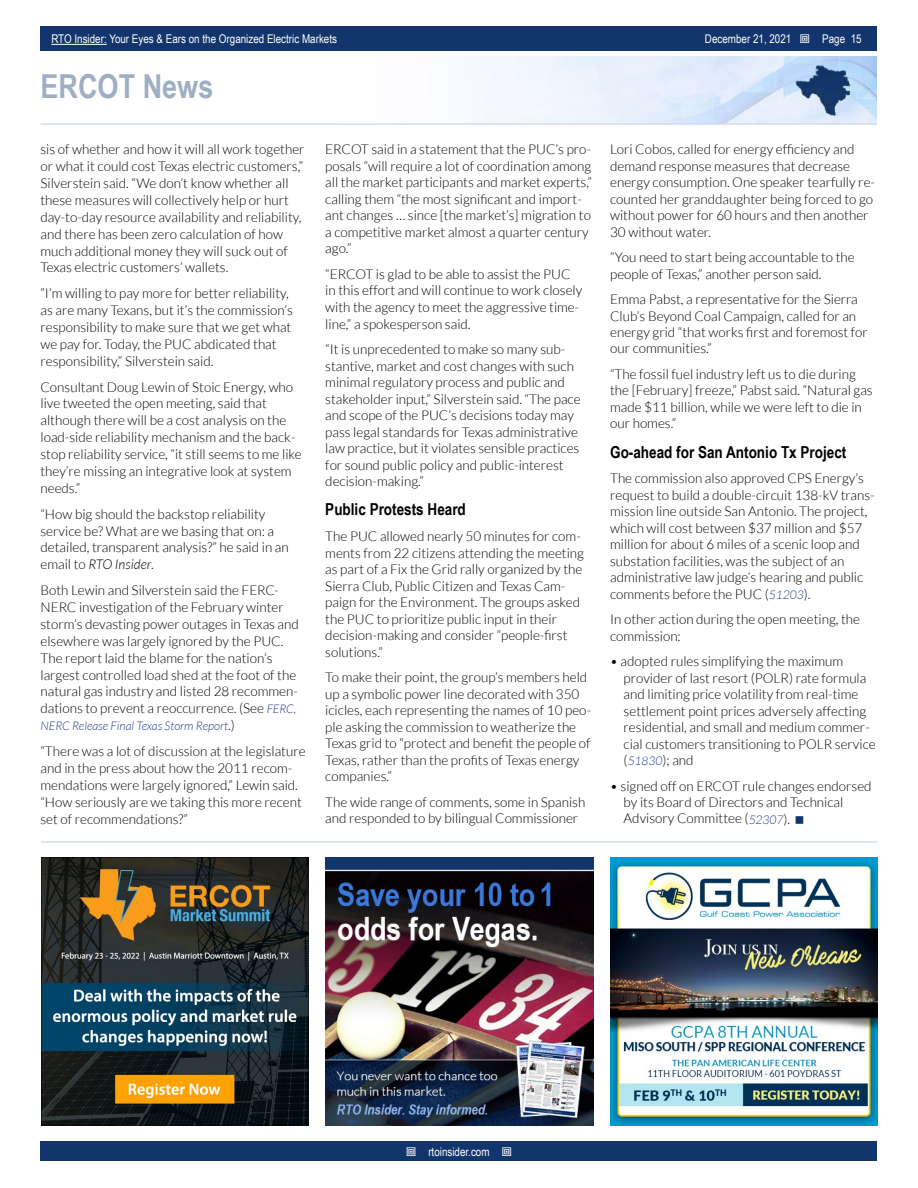
<style>
.page{position:relative;width:918px;height:1188px;background:#fff}
.page>*{position:absolute;margin:0;border:0;box-sizing:border-box;transform-origin:0 0}
.t1{font:700 33px "Arial Narrow";color:#a0aec4}
.t2{font:700 16.5px "Arial Narrow";color:#000}
.t3{font:300 13.5px/16.5px "Lato";color:#000}
.t4{font:12px "Arial Narrow";color:#fff}
.t5{font:italic 300 12px "Lato";color:#25408f}
.s1{font-style:italic}
.s2{font-style:italic;font-size:12px;color:#25408f}
.s3{font-style:normal;font-size:13.5px;color:#000}
</style>
<div class="page">
<div style="left:41px;top:1142px;width:836px;height:19px;background:#11356c"></div>
<div style="left:41px;top:27px;width:836px;height:24px;background:#11356c"></div>
<hr style="left:51px;top:44px;width:56px;height:1px;background:#fff">
<img style="left:474px;top:56px;width:403px;height:67px">
<hr style="left:40px;top:123px;width:837px;height:2px;background:#d6deec">
<hr style="left:41px;top:841px;width:836px;height:2px;background:#d6deec">
<img style="left:326px;top:858px;width:267px;height:267px">
<img style="left:610px;top:858px;width:268px;height:267px">
<img style="left:41px;top:858px;width:268px;height:267px">
<p class="t4" style="left:51px;top:30px;width:287px">RTO Insider: Your Eyes &amp; Ears on the Organized Electric Markets</p>
<p class="t4" style="left:705px;top:30px;width:88px">December 21, 2021</p>
<p class="t4" style="left:822px;top:30px;width:41px">Page 15</p>
<h1 class="t1" style="left:40px;top:61px;width:174px">ERCOT News</h1>
<p class="t3" style="left:40px;top:141px;width:266px">sis of whether and how it will all work together or what it could cost Texas electric customers,” Silverstein said. “We don’t know whether all these measures will collectively help or hurt day-to-day resource availability and reliability, and there has been zero calculation of how much additional money they will suck out of Texas electric customers’ wallets.</p>
<p class="t3" style="left:40px;top:285px;width:254px">“I’m willing to pay more for better reliability, as are many Texans, but it’s the commission’s responsibility to make sure that we get what we pay for. Today, the PUC abdicated that responsibility,” Silverstein said.</p>
<p class="t3" style="left:40px;top:378px;width:263px">Consultant Doug Lewin of Stoic Energy, who live tweeted the open meeting, said that although there will be a cost analysis on the load-side reliability mechanism and the back&shy;stop reliability service, “it still seems to me like they’re missing an integrative look at system needs.”</p>
<p class="t3" style="left:40px;top:506px;width:250px">“How big should the backstop reliability service be? What are we basing that on: a detailed, transparent analysis?” he said in an email to <span class="s1">RTO Insider</span>.</p>
<p class="t3" style="left:40px;top:582px;width:260px">Both Lewin and Silverstein said the FERC-NERC investigation of the February winter storm’s devasting power outages in Texas and elsewhere was largely ignored by the PUC.<br>The report laid the blame for the nation’s largest controlled load shed at the foot of the natural gas industry and listed 28 recommen&shy;dations to prevent a reoccurrence. (See <span class="s2">FERC,</span></p>
<p class="t5" style="left:40px;top:719px;width:196px">NERC Release Final Texas Storm Report<span class="s3">.)</span></p>
<p class="t3" style="left:41px;top:743px;width:267px;line-height:17px">“There was a lot of discussion at the legislature and in the press about how the 2011 recom&shy;mendations were largely ignored,” Lewin said. “How seriously are we taking this more recent set of recommendations?”</p>
<p class="t3" style="left:325px;top:141px;width:268px">ERCOT said in a statement that the PUC’s pro&shy;posals “will require a lot of coordination among all the market participants and market experts,” calling them “the most significant and import&shy;ant changes … since [the market’s] migration to a competitive market almost a quarter century ago.”</p>
<p class="t3" style="left:325px;top:266px;width:259px">“ERCOT is glad to be able to assist the PUC in this effort and will continue to work closely with the agency to meet the aggressive time&shy;line,” a spokesperson said.</p>
<p class="t3" style="left:325px;top:341px;width:257px">“It is unprecedented to make so many sub&shy;stantive, market and cost changes with such minimal regulatory process and public and stakeholder input,” Silverstein said. “The pace and scope of the PUC’s decisions today may pass legal standards for Texas administrative law practice, but it violates sensible practices for sound public policy and public-interest decision-making.”</p>
<p class="t2" style="left:325px;top:497px;width:142px">Public Protests Heard</p>
<p class="t3" style="left:325px;top:528px;width:260px">The PUC allowed nearly 50 minutes for com&shy;ments from 22 citizens attending the meeting as part of a Fix the Grid rally organized by the Sierra Club, Public Citizen and Texas Cam&shy;paign for the Environment. The groups asked the PUC to prioritize public input in their decision-making and consider “people-first solutions.”</p>
<p class="t3" style="left:325px;top:669px;width:267px">To make their point, the group’s members held up a symbolic power line decorated with 350 icicles, each representing the names of 10 peo&shy;ple asking the commission to weatherize the Texas grid to “protect and benefit the people of Texas, rather than the profits of Texas energy companies.”</p>
<p class="t3" style="left:325px;top:794px;width:262px">The wide range of comments, some in Spanish and responded to by bilingual Commissioner</p>
<p class="t3" style="left:610px;top:141px;width:266px">Lori Cobos, called for energy efficiency and demand response measures that decrease energy consumption. One speaker tearfully re&shy;counted her granddaughter being forced to go without power for 60 hours and then another 30 without water.</p>
<p class="t3" style="left:610px;top:249px;width:246px">“You need to start being accountable to the people of Texas,” another person said.</p>
<p class="t3" style="left:610px;top:291px;width:259px">Emma Pabst, a representative for the Sierra Club’s Beyond Coal Campaign, called for an energy grid “that works first and foremost for our communities.”</p>
<p class="t3" style="left:610px;top:366px;width:264px">“The fossil fuel industry left us to die during the [February] freeze,” Pabst said. “Natural gas made $11 billion, while we were left to die in our homes.”</p>
<p class="t2" style="left:610px;top:439px;width:238px">Go-ahead for San Antonio Tx Project</p>
<p class="t3" style="left:610px;top:470px;width:266px">The commission also approved CPS Energy’s request to build a double-circuit 138-kV trans&shy;mission line outside San Antonio. The project, which will cost between $37 million and $57 million for about 6 miles of a scenic loop and substation facilities, was the subject of an administrative law judge’s hearing and public comments before the PUC (<span class="s2">51203</span>).</p>
<p class="t3" style="left:610px;top:611px;width:251px">In other action during the open meeting, the commission:</p>
<p class="t3" style="left:624px;top:653px;width:254px;text-indent:-14px">• adopted rules simplifying the maximum provider of last resort (POLR) rate formula and limiting price volatility from real-time settlement point prices adversely affecting residential, and small and medium commer&shy;cial customers transitioning to POLR service (<span class="s2">51830</span>); and</p>
<p class="t3" style="left:624px;top:777px;width:249px;text-indent:-14px">• signed off on ERCOT rule changes endorsed by its Board of Directors and Technical<br>Advisory Committee (<span class="s2">52307</span>).</p>
<p class="t4" style="left:428px;top:1143px;width:63px">rtoinsider.com</p>
</div>
